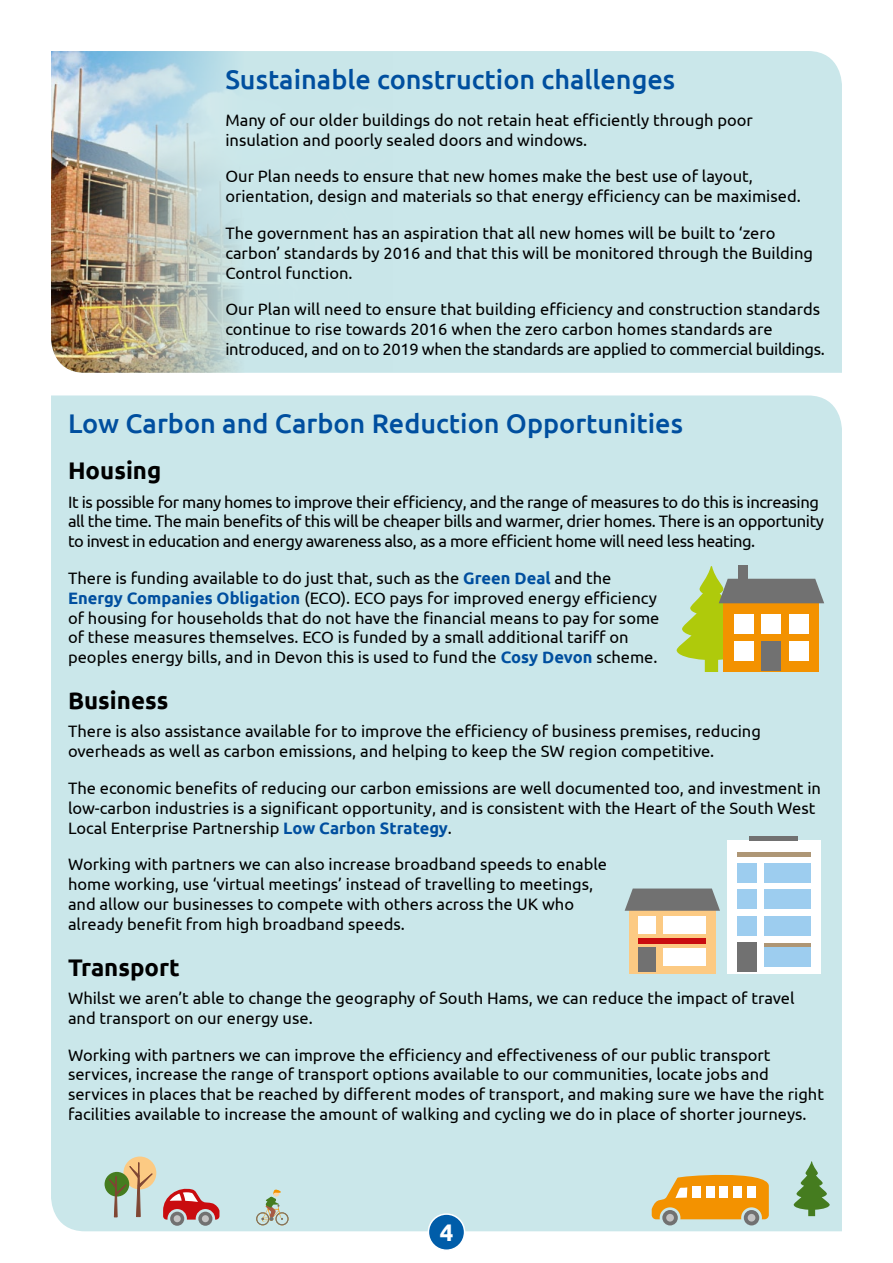
<style>
.page{position:relative;width:893px;height:1263px;background:#fff}
.page>*{position:absolute;margin:0;border:0;box-sizing:border-box;transform-origin:0 0}
.t1{font:500 27px "Ubuntu";color:#004f9f}
.t2{font:700 24px "Ubuntu";color:#000}
.t3{font:700 24px "Ubuntu";color:#fff}
.t4{font:16.5px/19.8px "Ubuntu";color:#000}
.t5{font:16.5px/19.8px "Ubuntu";letter-spacing:-.025em;color:#000}
.s1{font-weight:700;color:#004f9f}
</style>
<div class="page">
<div style="left:392px;top:51px;width:450px;height:322px;background:#cae7ea"></div>
<img style="left:51px;top:51px;width:341px;height:322px">
<div style="left:51px;top:395px;width:791px;height:836px;background:#cae7ea"></div>
<svg style="left:677px;top:566px;width:147px;height:106px"></svg>
<div style="left:738px;top:565px;width:9px;height:17px;background:#717171"></div>
<svg style="left:744px;top:1210px;width:15px;height:15px"></svg>
<div style="left:748px;top:1214px;width:7px;height:7px;background:#c3c3c3;border-radius:50%"></div>
<svg style="left:662px;top:1210px;width:16px;height:15px"></svg>
<div style="left:666px;top:1214px;width:8px;height:7px;background:#c3c3c3;border-radius:50%"></div>
<svg style="left:652px;top:1171px;width:117px;height:48px"></svg>
<div style="left:719px;top:1187px;width:9px;height:11px;background:#fff"></div>
<div style="left:733px;top:1187px;width:9px;height:11px;background:#fff"></div>
<div style="left:692px;top:1187px;width:9px;height:11px;background:#fff"></div>
<div style="left:706px;top:1187px;width:9px;height:11px;background:#fff"></div>
<div style="left:747px;top:1187px;width:8px;height:11px;background:#fff"></div>
<svg style="left:256px;top:1189px;width:33px;height:36px"></svg>
<div style="left:629px;top:907px;width:86px;height:66px;background:#fcca83"></div>
<div style="left:638px;top:916px;width:18px;height:18px;background:#fff"></div>
<div style="left:664px;top:916px;width:42px;height:18px;background:#fff"></div>
<div style="left:638px;top:948px;width:18px;height:24px;background:#717171"></div>
<div style="left:664px;top:948px;width:42px;height:17px;background:#fff"></div>
<svg style="left:625px;top:888px;width:95px;height:23px"></svg>
<div style="left:638px;top:938px;width:68px;height:6px;background:#c90c0f"></div>
<div style="left:727px;top:840px;width:94px;height:134px;background:#fff"></div>
<div style="left:737px;top:863px;width:19px;height:19px;background:#9dcdef"></div>
<div style="left:764px;top:863px;width:47px;height:19px;background:#9dcdef"></div>
<div style="left:737px;top:890px;width:19px;height:19px;background:#9dcdef"></div>
<div style="left:764px;top:890px;width:47px;height:19px;background:#9dcdef"></div>
<div style="left:737px;top:916px;width:19px;height:19px;background:#9dcdef"></div>
<div style="left:764px;top:916px;width:47px;height:19px;background:#9dcdef"></div>
<div style="left:764px;top:948px;width:47px;height:19px;background:#9dcdef"></div>
<div style="left:737px;top:943px;width:19px;height:29px;background:#717171"></div>
<div style="left:750px;top:836px;width:48px;height:5px;background:#717171"></div>
<hr style="left:764px;top:943px;width:47px;height:4px;background:#ae9675">
<hr style="left:737px;top:852px;width:74px;height:4px;background:#ae9675">
<svg style="left:170px;top:1212px;width:14px;height:14px"></svg>
<div style="left:174px;top:1215px;width:7px;height:7px;background:#c3c3c3;border-radius:50%"></div>
<svg style="left:198px;top:1212px;width:14px;height:14px"></svg>
<div style="left:202px;top:1215px;width:7px;height:7px;background:#c3c3c3;border-radius:50%"></div>
<svg style="left:163px;top:1186px;width:56px;height:33px"></svg>
<div style="left:123px;top:1156px;width:33px;height:33px;background:#fcca83;border-radius:50%"></div>
<div style="left:105px;top:1172px;width:24px;height:24px;background:#457c1f;border-radius:50%"></div>
<svg style="left:109px;top:1162px;width:43px;height:55px"></svg>
<svg style="left:794px;top:1161px;width:36px;height:55px"></svg>
<div style="left:428px;top:1214px;width:37px;height:36px;background:#005da9;border-radius:50%"></div>
<div style="left:428px;top:1213px;width:37px;height:38px;border:2px solid #fff;border-radius:50%"></div>
<h1 class="t1" style="left:225px;top:62px;width:451px">Sustainable construction challenges</h1>
<p class="t4" style="left:225px;top:110px;width:529px">Many of our older buildings do not retain heat efficiently through poor insulation and poorly sealed doors and windows.</p>
<p class="t4" style="left:225px;top:166px;width:577px">Our Plan needs to ensure that new homes make the best use of layout, orientation, design and materials so that energy efficiency can be maximised.</p>
<p class="t4" style="left:225px;top:223px;width:589px">The government has an aspiration that all new homes will be built to ‘zero carbon’ standards by 2016 and that this will be monitored through the Building<br>Control function.</p>
<p class="t4" style="left:225px;top:299px;width:601px">Our Plan will need to ensure that building efficiency and construction standards continue to rise towards 2016 when the zero carbon homes standards are introduced, and on to 2019 when the standards are applied to commercial buildings.</p>
<h1 class="t1" style="left:68px;top:407px;width:616px">Low Carbon and Carbon Reduction Opportunities</h1>
<h2 class="t2" style="left:68px;top:456px;width:95px">Housing</h2>
<p class="t5" style="left:68px;top:491px;width:758px">It is possible for many homes to improve their efficiency, and the range of measures to do this is increasing all the time. The main benefits of this will be cheaper bills and warmer, drier homes. There is an opportunity to invest in education and energy awareness also, as a more efficient home will need less heating.</p>
<p class="t4" style="left:68px;top:568px;width:593px">There is funding available to do just that, such as the <span class="s1">Green Deal</span> and the <span class="s1">Energy Companies Obligation</span> (ECO). ECO pays for improved energy efficiency of housing for households that do not have the financial means to pay for some of these measures themselves. ECO is funded by a small additional tariff on peoples energy bills, and in Devon this is used to fund the <span class="s1">Cosy Devon</span> scheme.</p>
<h2 class="t2" style="left:68px;top:686px;width:102px">Business</h2>
<p class="t4" style="left:68px;top:721px;width:694px">There is also assistance available for to improve the efficiency of business premises, reducing overheads as well as carbon emissions, and helping to keep the SW region competitive.</p>
<p class="t4" style="left:68px;top:778px;width:754px">The economic benefits of reducing our carbon emissions are well documented too, and investment in low-carbon industries is a significant opportunity, and is consistent with the Heart of the South West<br>Local Enterprise Partnership <span class="s1">Low Carbon Strategy</span>.</p>
<p class="t4" style="left:68px;top:854px;width:541px">Working with partners we can also increase broadband speeds to enable home working, use ‘virtual meetings’ instead of travelling to meetings, and allow our businesses to compete with others across the UK who already benefit from high broadband speeds.</p>
<h2 class="t2" style="left:68px;top:952px;width:113px">Transport</h2>
<p class="t4" style="left:68px;top:987px;width:728px">Whilst we aren’t able to change the geography of South Hams, we can reduce the impact of travel and transport on our energy use.</p>
<p class="t4" style="left:68px;top:1044px;width:757px">Working with partners we can improve the efficiency and effectiveness of our public transport services, increase the range of transport options available to our communities, locate jobs and services in places that be reached by different modes of transport, and making sure we have the right facilities available to increase the amount of walking and cycling we do in place of shorter journeys.</p>
<h2 class="t3" style="left:440px;top:1217px;width:15px">4</h2>
</div>
